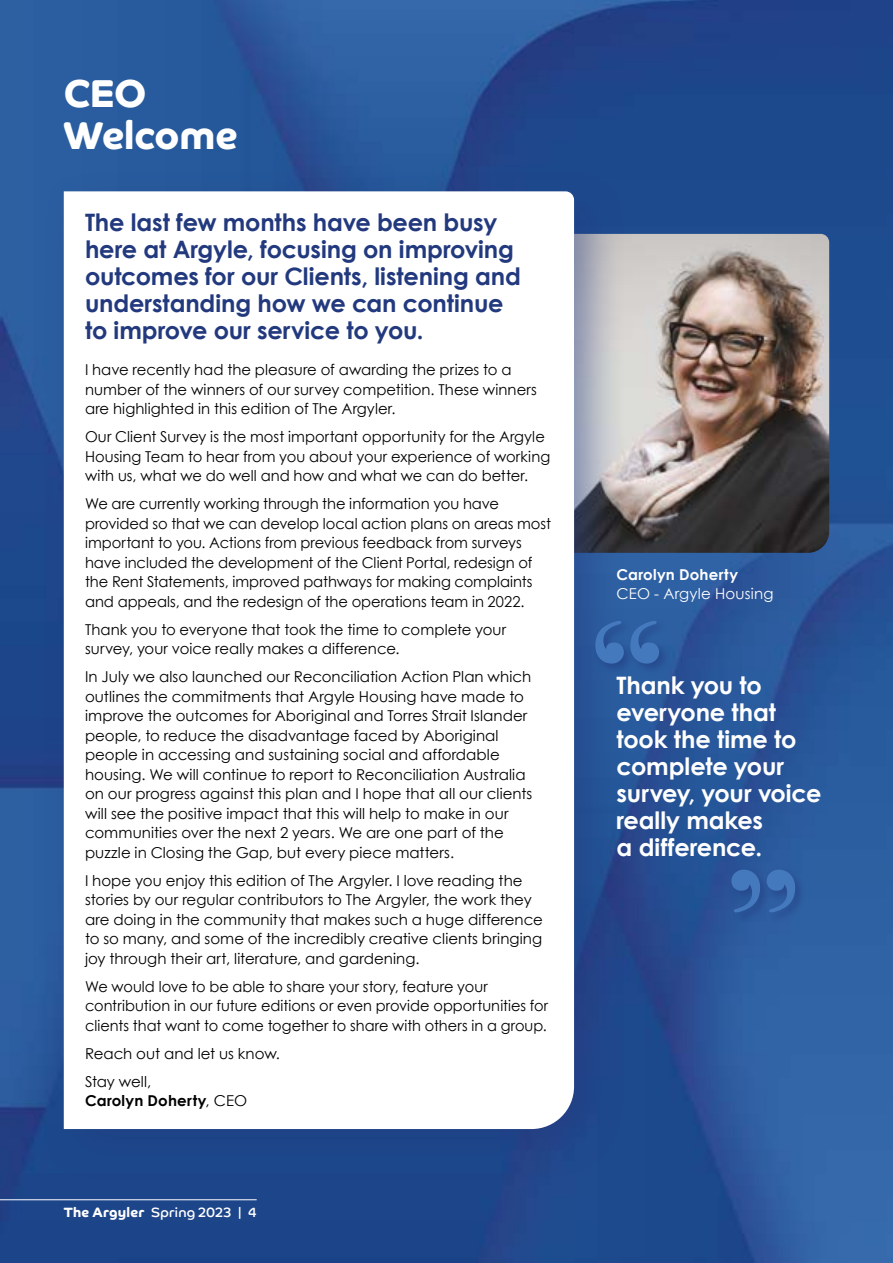
<style>
.page{position:relative;width:893px;height:1263px;background:#fff}
.page>*{position:absolute;margin:0;border:0;box-sizing:border-box;transform-origin:0 0}
.t1{font:700 39px/42px "Co Headline";color:#fff}
.t2{font:700 24px/27px "Century Gothic";letter-spacing:-.005em;color:#22397e}
.t3{font:700 24px/27px "Century Gothic";letter-spacing:-.01em;color:#fff}
.t4{font:15px/19.5px "Century Gothic";color:#000}
.t5{font:700 15px "Century Gothic";letter-spacing:.015em;color:#000}
.t6{font:15px "Century Gothic";letter-spacing:.015em;color:#fff}
.t7{font:700 15px "Century Gothic";letter-spacing:.015em;color:#fff}
.t8{font:13.5px "Co Headline";letter-spacing:.015em;color:#fff}
.s1{font-weight:400}
.s2{font-weight:700}
</style>
<div class="page">
<img style="left:0;top:0;width:893px;height:1263px">
<hr style="left:0;top:1199px;width:257px;height:1px;background:#fff">
<img style="left:627px;top:234px;width:202px;height:319px">
<div style="left:40px;top:168px;width:587px;height:1014px;background:#22397e;opacity:.5"></div>
<svg style="left:64px;top:191px;width:510px;height:938px"></svg>
<div style="left:593px;top:619px;width:77px;height:55px;background:#2a5a9d"></div>
<svg style="left:595px;top:621px;width:64px;height:42px"></svg>
<div style="left:729px;top:868px;width:77px;height:55px;background:#2c5b9e"></div>
<svg style="left:731px;top:870px;width:64px;height:42px"></svg>
<h1 class="t1" style="left:64px;top:72px;width:175px">CEO<br>Welcome</h1>
<h2 class="t2" style="left:85px;top:208px;width:437px">The last few months have been busy here at Argyle, focusing on improving outcomes for our Clients, listening and understanding how we can continue to improve our service to you.</h2>
<p class="t4" style="left:85px;top:360px;width:453px">I have recently had the pleasure of awarding the prizes to a number of the winners of our survey competition. These winners are highlighted in this edition of The Argyler.</p>
<p class="t4" style="left:85px;top:427px;width:467px">Our Client Survey is the most important opportunity for the Argyle<br>Housing Team to hear from you about your experience of working with us, what we do well and how and what we can do better.</p>
<p class="t4" style="left:85px;top:494px;width:468px">We are currently working through the information you have provided so that we can develop local action plans on areas most important to you. Actions from previous feedback from surveys have included the development of the Client Portal, redesign of the Rent Statements, improved pathways for making complaints and appeals, and the redesign of the operations team in 2022.</p>
<p class="t4" style="left:85px;top:619px;width:423px">Thank you to everyone that took the time to complete your survey, your voice really makes a difference.</p>
<p class="t4" style="left:85px;top:667px;width:449px">In July we also launched our Reconciliation Action Plan which outlines the commitments that Argyle Housing have made to improve the outcomes for Aboriginal and Torres Strait Islander people, to reduce the disadvantage faced by Aboriginal people in accessing and sustaining social and affordable housing. We will continue to report to Reconciliation Australia on our progress against this plan and I hope that all our clients will see the positive impact that this will help to make in our communities over the next 2 years. We are one part of the puzzle in Closing the Gap, but every piece matters.</p>
<p class="t4" style="left:85px;top:870px;width:459px">I hope you enjoy this edition of The Argyler. I love reading the stories by our regular contributors to The Argyler, the work they are doing in the community that makes such a huge difference to so many, and some of the incredibly creative clients bringing joy through their art, literature, and gardening.</p>
<p class="t4" style="left:85px;top:976px;width:465px">We would love to be able to share your story, feature your contribution in our future editions or even provide opportunities for clients that want to come together to share with others in a group.</p>
<p class="t4" style="left:85px;top:1039px;width:196px;line-height:28px">Reach out and let us know.<br>Stay well,</p>
<p class="t5" style="left:85px;top:1091px;width:164px">Carolyn Doherty<span class="s1">, CEO</span></p>
<p class="t8" style="left:64px;top:1204px;width:194px"><span class="s2">The Argyler</span> Spring 2023 | 4</p>
<p class="t7" style="left:617px;top:565px;width:123px">Carolyn Doherty</p>
<p class="t6" style="left:617px;top:585px;width:159px">CEO - Argyle Housing</p>
<h2 class="t3" style="left:617px;top:671px;width:206px">Thank you to everyone that took the time to complete your survey, your voice really makes<br>a difference.</h2>
</div>
